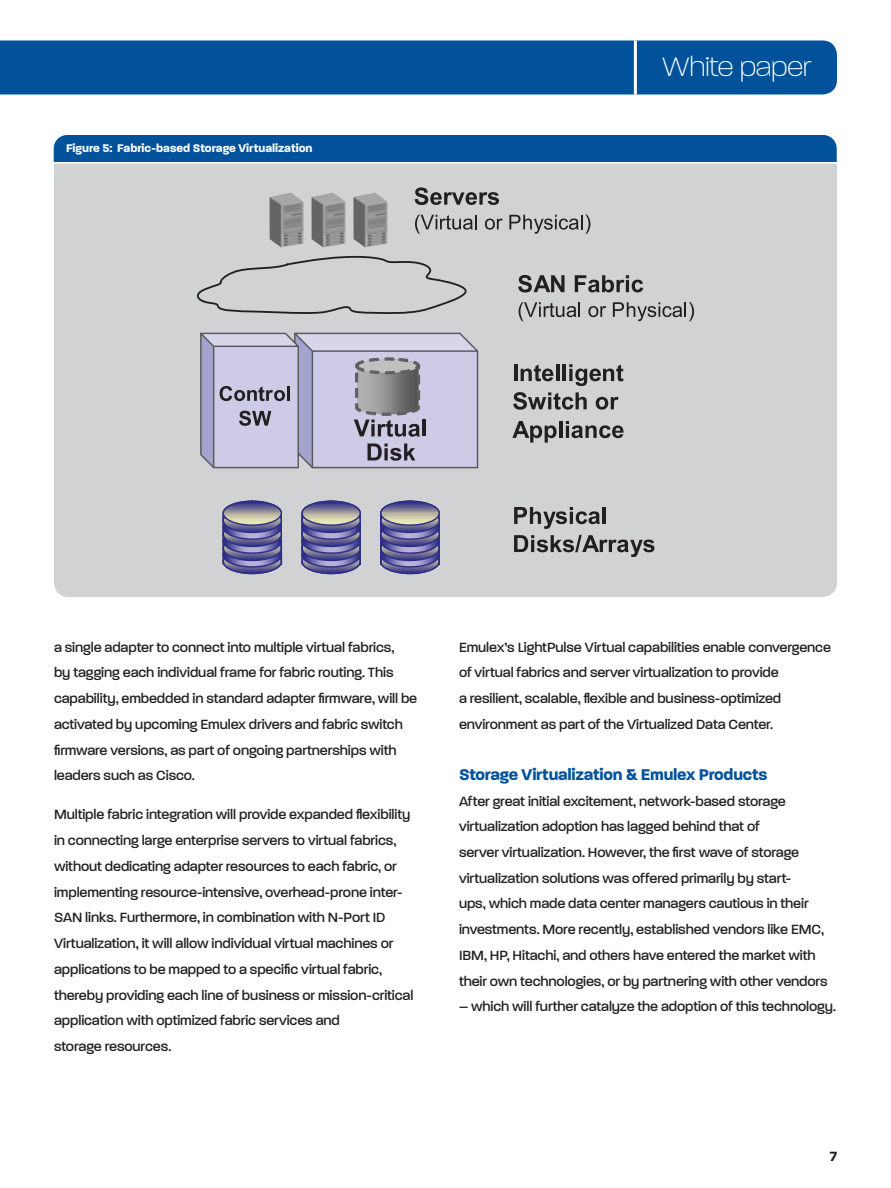
<style>
.page{position:relative;width:891px;height:1188px;background:#fff}
.page>*{position:absolute;margin:0;border:0;box-sizing:border-box;transform-origin:0 0}
.t1{font:200 36px "Paralucent";color:#fff}
.t2{font:700 21px "Paralucent";letter-spacing:-.01em;color:#01529a}
.t3{font:500 18px/25.8px "Paralucent";letter-spacing:-.005em;color:#231f20}
.t4{font:700 15px "Paralucent";color:#fff}
</style>
<div class="page">
<div style="left:0;top:40px;width:837px;height:54px;background:#01529a"></div>
<hr style="left:634px;top:40px;width:3px;height:54px;background:#fff">
<div style="left:54px;top:136px;width:783px;height:461px;background:#d1d2d4;border-radius:15px"></div>
<div style="left:54px;top:135px;width:783px;height:27px;background:#01529a"></div>
<svg style="left:197px;top:256px;width:269px;height:58px"></svg>
<svg style="left:415px;top:188px;width:84px;height:17px"></svg>
<svg style="left:415px;top:215px;width:62px;height:19px"></svg>
<svg style="left:485px;top:219px;width:18px;height:11px"></svg>
<svg style="left:509px;top:215px;width:81px;height:19px"></svg>
<hr style="left:514px;top:364px;width:3px;height:17px;background:#231f20">
<svg style="left:521px;top:364px;width:32px;height:17px"></svg>
<hr style="left:556px;top:364px;width:3px;height:17px;background:#231f20">
<hr style="left:563px;top:364px;width:3px;height:17px;background:#231f20">
<svg style="left:569px;top:364px;width:54px;height:22px"></svg>
<svg style="left:513px;top:392px;width:74px;height:18px"></svg>
<svg style="left:596px;top:397px;width:23px;height:13px"></svg>
<svg style="left:512px;top:421px;width:45px;height:22px"></svg>
<hr style="left:559px;top:421px;width:3px;height:17px;background:#231f20">
<svg style="left:566px;top:421px;width:58px;height:17px"></svg>
<svg style="left:518px;top:275px;width:47px;height:17px"></svg>
<svg style="left:575px;top:275px;width:68px;height:17px"></svg>
<svg style="left:519px;top:302px;width:61px;height:19px"></svg>
<svg style="left:588px;top:306px;width:18px;height:11px"></svg>
<svg style="left:613px;top:302px;width:81px;height:19px"></svg>
<svg style="left:222px;top:500px;width:61px;height:74px;background:#77759f"></svg>
<svg style="left:301px;top:500px;width:60px;height:74px;background:#75739e"></svg>
<svg style="left:380px;top:500px;width:60px;height:74px;background:#76739e"></svg>
<svg style="left:514px;top:507px;width:86px;height:22px"></svg>
<hr style="left:602px;top:507px;width:4px;height:17px;background:#231f20">
<svg style="left:514px;top:535px;width:140px;height:22px"></svg>
<svg style="left:200px;top:332px;width:279px;height:137px;background:#b6b5ca"></svg>
<img style="left:270px;top:193px;width:33px;height:54px">
<img style="left:312px;top:193px;width:33px;height:54px">
<img style="left:353px;top:193px;width:34px;height:54px">
<hr style="left:54px;top:162px;width:783px;height:1px;background:#fff">
<p class="t4" style="left:66px;top:140px;width:248px">Figure 5: Fabric-based Storage Virtualization</p>
<h1 class="t1" style="left:663px;top:47px;width:150px">White paper</h1>
<p class="t3" style="left:54px;top:633px;width:365px">a single adapter to connect into multiple virtual fabrics,<br>by tagging each individual frame for fabric routing. This capability, embedded in standard adapter firmware, will be activated by upcoming Emulex drivers and fabric switch firmware versions, as part of ongoing partnerships with leaders such as Cisco.</p>
<p class="t3" style="left:54px;top:801px;width:361px">Multiple fabric integration will provide expanded flexibility in connecting large enterprise servers to virtual fabrics, without dedicating adapter resources to each fabric, or implementing resource-intensive, overhead-prone inter-SAN links. Furthermore, in combination with N-Port ID Virtualization, it will allow individual virtual machines or applications to be mapped to a specific virtual fabric, thereby providing each line of business or mission-critical application with optimized fabric services and<br>storage resources.</p>
<p class="t3" style="left:459px;top:633px;width:374px">Emulex’s LightPulse Virtual capabilities enable convergence of virtual fabrics and server virtualization to provide<br>a resilient, scalable, flexible and business-optimized environment as part of the Virtualized Data Center.</p>
<p class="t2" style="left:459px;top:763px;width:310px">Storage Virtualization &amp; Emulex Products</p>
<p class="t3" style="left:459px;top:787px;width:370px">After great initial excitement, network-based storage virtualization adoption has lagged behind that of<br>server virtualization. However, the first wave of storage virtualization solutions was offered primarily by start-<br>ups, which made data center managers cautious in their investments. More recently, established vendors like EMC, IBM, HP, Hitachi, and others have entered the market with their own technologies, or by partnering with other vendors</p>
<p class="t3" style="left:459px;top:993px;width:379px">– which will further catalyze the adoption of this technology.</p>
</div>
